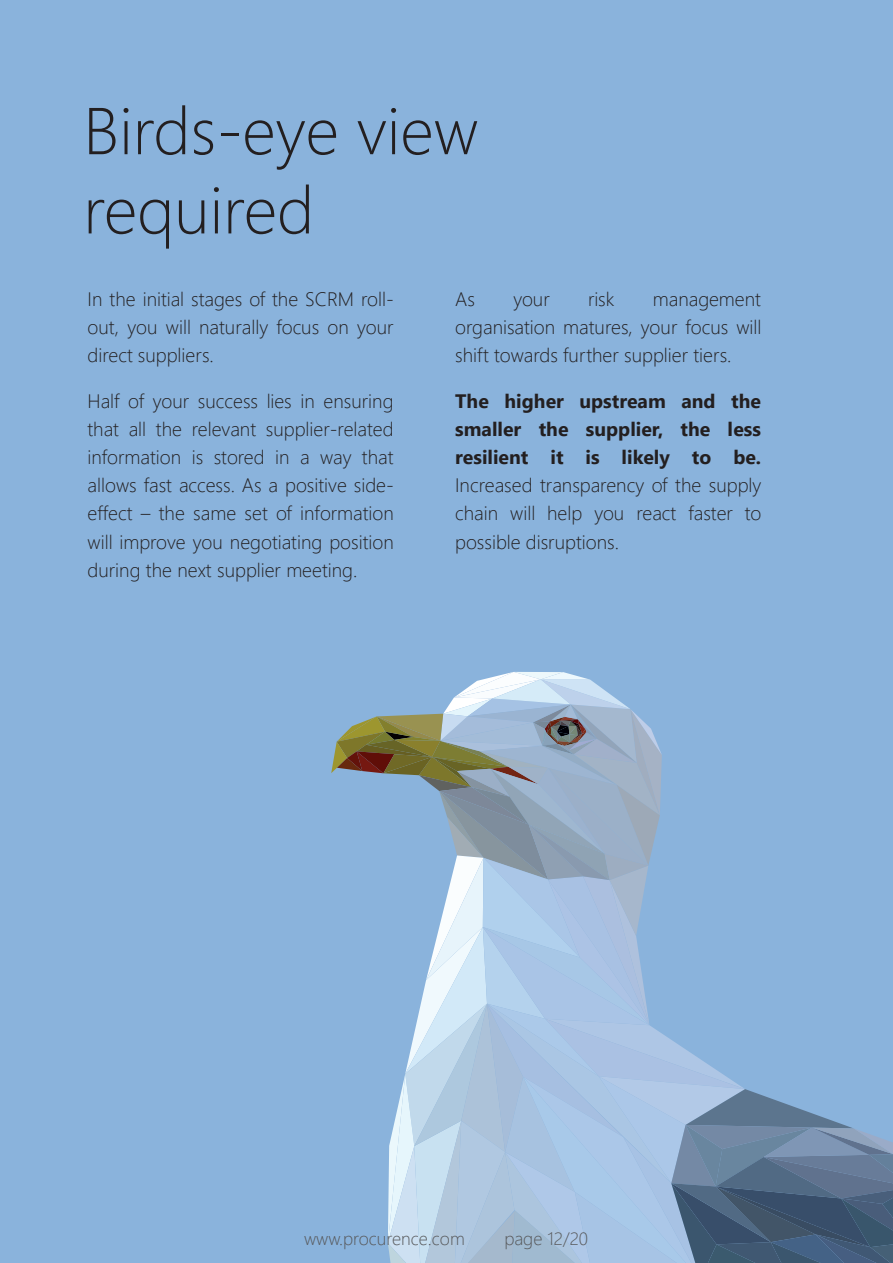
<style>
.page{position:relative;width:893px;height:1263px;background:#8ab3dc}
.page>*{position:absolute;margin:0;border:0;box-sizing:border-box;transform-origin:0 0}
.t1{font:300 66px/79.2px "Segoe UI";color:#231f20}
.t2{font:300 19.5px/28px "Segoe UI";color:#231f20;text-align:justify}
.t3{font:700 19.5px/28px "Segoe UI";color:#231f20;text-align:justify}
.t4{font:300 18px "Segoe UI";color:#57585a}
</style>
<div class="page">
<svg style="left:331px;top:672px;width:562px;height:591px"></svg>
<h1 class="t1" style="left:83px;top:85px;width:397px">Birds-eye view required</h1>
<p class="t2" style="left:88px;top:283px;width:308px">In the initial stages of the SCRM roll&shy;out, you will naturally focus on your direct suppliers.</p>
<p class="t2" style="left:88px;top:385px;width:308px">Half of your success lies in ensuring that all the relevant supplier-related information is stored in a way that allows fast access. As a positive side&shy;effect – the same set of information will improve you negotiating position during the next supplier meeting.</p>
<p class="t2" style="left:455px;top:283px;width:21px">As</p>
<p class="t2" style="left:513px;top:283px;width:38px">your</p>
<p class="t2" style="left:588px;top:283px;width:28px">risk</p>
<p class="t2" style="left:455px;top:283px;width:308px;text-indent:198px">management organisation matures, your focus will shift towards further supplier tiers.</p>
<p class="t3" style="left:455px;top:386px;width:307px">The higher upstream and the smaller the supplier, the less resilient it is likely to be.</p>
<p class="t2" style="left:455px;top:469px;width:308px">Increased transparency of the supply chain will help you react faster to possible disruptions.</p>
<p class="t4" style="left:304px;top:1222px;width:162px">www.procurence.com</p>
<p class="t4" style="left:504px;top:1222px;width:85px">page 12/20</p>
</div>
